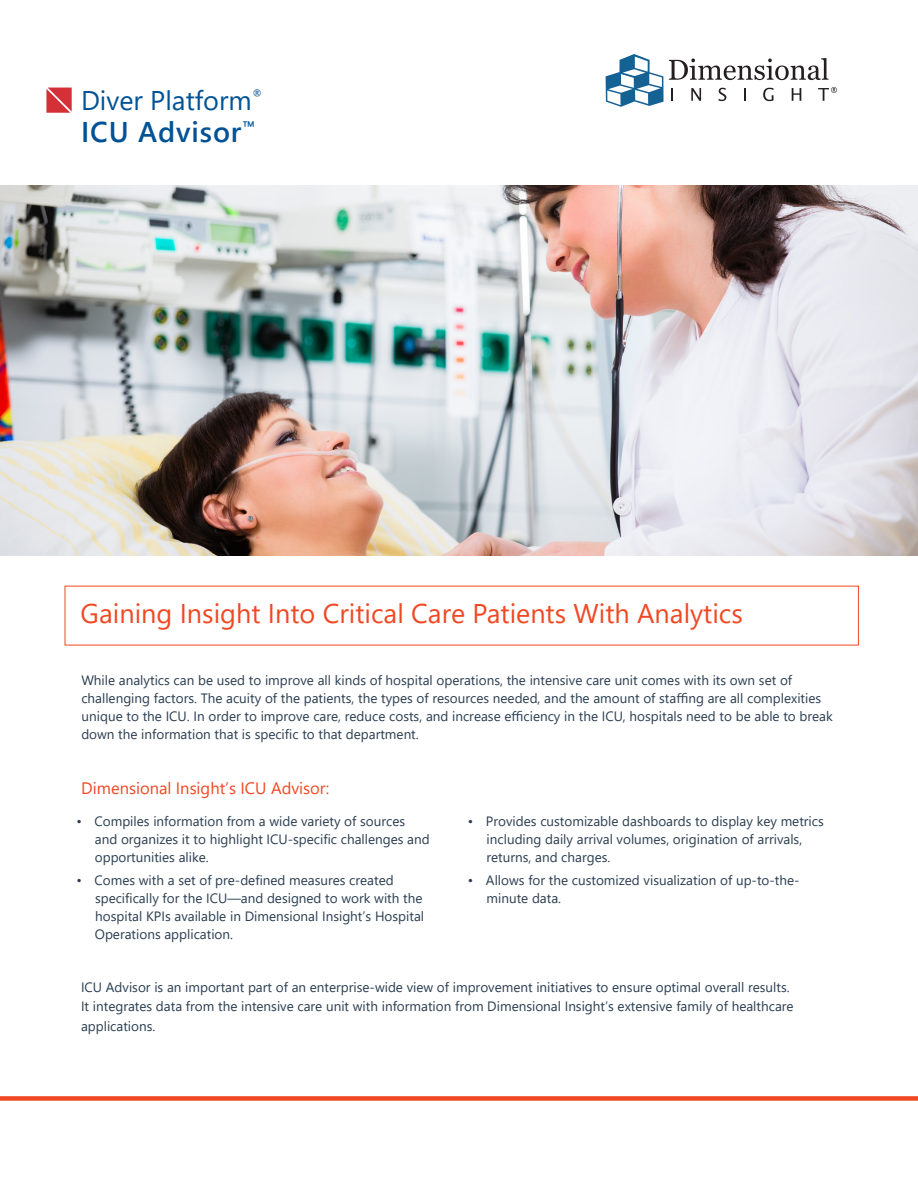
<style>
.page{position:relative;width:918px;height:1188px;background:#fff}
.page>*{position:absolute;margin:0;border:0;box-sizing:border-box;transform-origin:0 0}
.t1{font:600 28.5px "Segoe UI";letter-spacing:.03em;color:#005294}
.space_after_paragrap{font:27px "Segoe UI";color:#f04823}
.for_body_text{font:27px "Segoe UI";color:#005294}
.Subhead_in_Red{font:16.5px "Segoe UI";color:#f04823}
.Body_1{font:13.5px/18px "Segoe UI";color:#2a3d50}
.List_Paragraph{font:13.5px/18px "Segoe UI";color:#2a3d50}
</style>
<div class="page">
<svg style="left:46px;top:88px;width:26px;height:25px"></svg>
<img style="left:0;top:186px;width:917px;height:370px">
<div style="left:0;top:1096px;width:918px;height:5px;background:#f04823"></div>
<svg style="left:606px;top:54px;width:231px;height:53px"></svg>
<p class="for_body_text" style="left:81px;top:75px;width:183px">Diver Platform<sup>®</sup></p>
<p class="t1" style="left:81px;top:105px;width:176px">ICU Advisor<sup>™</sup></p>
<p class="space_after_paragrap" style="left:81px;top:588px;width:664px">Gaining Insight Into Critical Care Patients With Analytics</p>
<p class="Body_1" style="left:81px;top:670px;width:753px">While analytics can be used to improve all kinds of hospital operations, the intensive care unit comes with its own set of challenging factors. The acuity of the patients, the types of resources needed, and the amount of staffing are all complexities unique to the ICU. In order to improve care, reduce costs, and increase efficiency in the ICU, hospitals need to be able to break down the information that is specific to that department.</p>
<p class="Subhead_in_Red" style="left:81px;top:773px;width:250px">Dimensional Insight’s ICU Advisor:</p>
<p class="List_Paragraph" style="left:95px;top:811px;width:336px;text-indent:-18px">• Compiles information from a wide variety of sources and organizes it to highlight ICU-specific challenges and opportunities alike.</p>
<p class="List_Paragraph" style="left:95px;top:870px;width:331px;text-indent:-18px">• Comes with a set of pre-defined measures created specifically for the ICU—and designed to work with the hospital KPIs available in Dimensional Insight’s Hospital Operations application.</p>
<p class="List_Paragraph" style="left:487px;top:811px;width:339px;text-indent:-19px">• Provides customizable dashboards to display key metrics including daily arrival volumes, origination of arrivals, returns, and charges.</p>
<p class="List_Paragraph" style="left:487px;top:870px;width:315px;text-indent:-19px">• Allows for the customized visualization of up-to-the&shy;minute data.</p>
<p class="Body_1" style="left:81px;top:976px;width:714px;line-height:19.5px">ICU Advisor is an important part of an enterprise-wide view of improvement initiatives to ensure optimal overall results.<br>It integrates data from the intensive care unit with information from Dimensional Insight’s extensive family of healthcare applications.</p>
</div>
